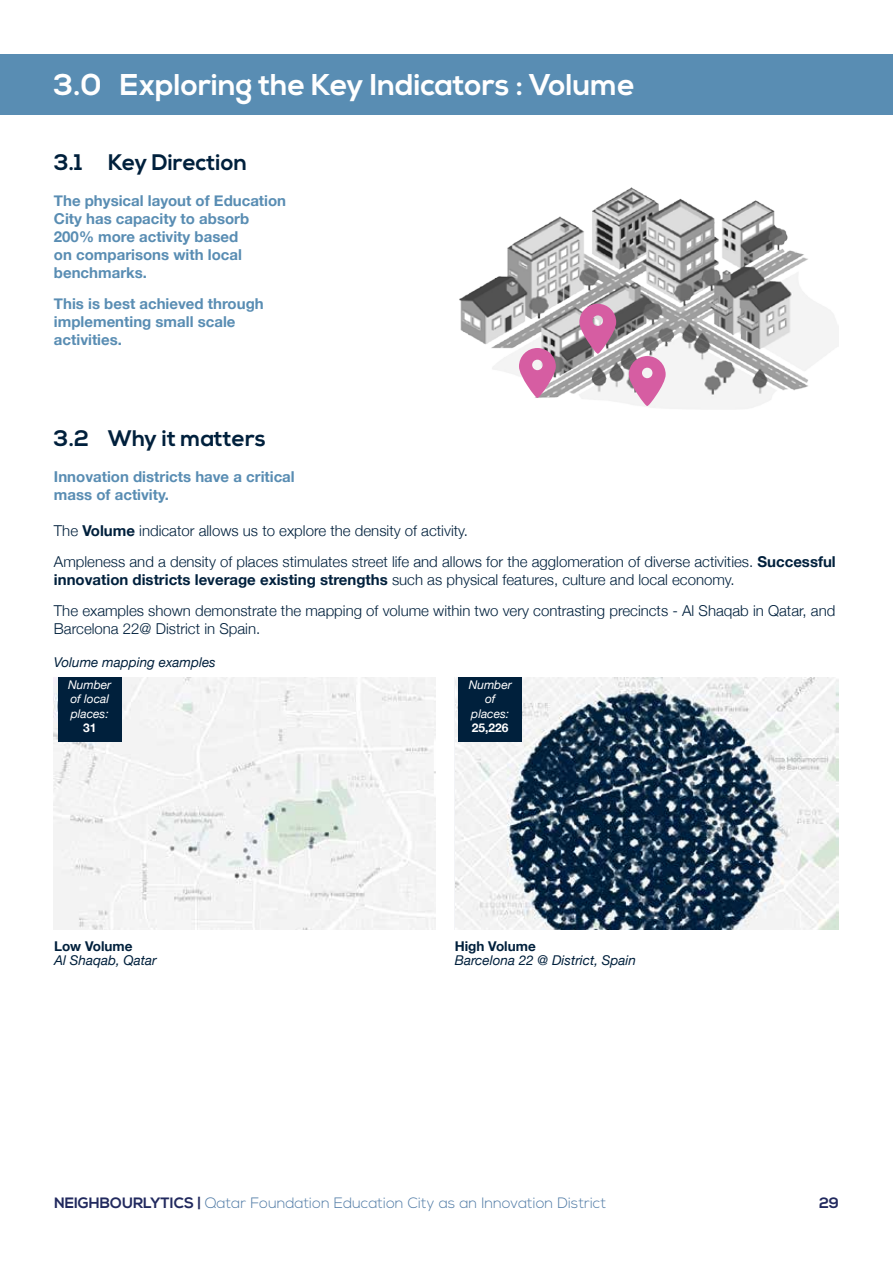
<style>
.page{position:relative;width:893px;height:1263px;background:#fff}
.page>*{position:absolute;margin:0;border:0;box-sizing:border-box;transform-origin:0 0}
.t1{font:700 30px "Nexa";color:#fff}
.t2{font:700 22.5px "Nexa";color:#00203c}
.t3{font:300 15px/30.8px "Helvetica Neue";color:#00203c}
.t4{font:700 15px/18px "Helvetica Neue";color:#598db3}
.t5{font:300 15px "Nexa";color:#4f7aa5}
.t6{font:700 15px "Nexa";color:#21295e}
.t7{font:italic 13.5px "Helvetica Neue";color:#00203c}
.t8{font:700 13.5px "Helvetica Neue";color:#00203c}
.t9{font:italic 12px/14.4px "Helvetica Neue";color:#fff}
.t10{font:700 12px "Helvetica Neue";color:#fff}
.s1{font-weight:700}
.s2{font-weight:700;color:#21295e}
</style>
<div class="page">
<div style="left:0;top:54px;width:893px;height:60px;background:#598db3"></div>
<img style="left:54px;top:677px;width:382px;height:253px">
<img style="left:455px;top:677px;width:383px;height:253px">
<img style="left:459px;top:187px;width:380px;height:222px">
<svg style="left:629px;top:356px;width:37px;height:50px"></svg>
<svg style="left:519px;top:348px;width:37px;height:50px"></svg>
<svg style="left:579px;top:304px;width:37px;height:50px"></svg>
<div style="left:58px;top:677px;width:64px;height:65px;background:#00203c"></div>
<div style="left:458px;top:677px;width:64px;height:65px;background:#00203c"></div>
<h1 class="t1" style="left:54px;top:68px;width:582px">3.0 Exploring the Key Indicators : Volume</h1>
<h2 class="t2" style="left:54px;top:149px;width:195px">3.1 Key Direction</h2>
<p class="t4" style="left:54px;top:192px;width:234px">The physical layout of Education<br>City has capacity to absorb<br>200% more activity based<br>on comparisons with local benchmarks.</p>
<p class="t4" style="left:54px;top:295px;width:211px">This is best achieved through implementing small scale activities.</p>
<h2 class="t2" style="left:54px;top:425px;width:213px">3.2 Why it matters</h2>
<p class="t4" style="left:54px;top:468px;width:242px">Innovation districts have a critical mass of activity.</p>
<p class="t3" style="left:54px;top:514px;width:783px">The <span class="s1">Volume</span> indicator allows us to explore the density of activity.<br>Ampleness and a density of places stimulates street life and allows for the agglomeration of diverse activities. <span class="s1">Successful</span></p>
<p class="t3" style="left:54px;top:563px;width:783px"><span class="s1">innovation districts leverage existing strengths</span> such as physical features, culture and local economy.<br>The examples shown demonstrate the mapping of volume within two very contrasting precincts - Al Shaqab in Qatar, and</p>
<p class="t3" style="left:54px;top:612px;width:208px">Barcelona 22@ District in Spain.</p>
<p class="t7" style="left:54px;top:652px;width:163px">Volume mapping examples</p>
<p class="t9" style="left:68px;top:678px;width:45px">Number of local places:</p>
<p class="t10" style="left:83px;top:718px;width:15px">31</p>
<p class="t8" style="left:54px;top:936px;width:80px">Low Volume</p>
<p class="t7" style="left:54px;top:950px;width:104px">Al Shaqab, Qatar</p>
<p class="t9" style="left:469px;top:678px;width:45px;text-align:center">Number of places:</p>
<p class="t10" style="left:472px;top:718px;width:38px">25,226</p>
<p class="t8" style="left:455px;top:936px;width:82px">High Volume</p>
<p class="t7" style="left:455px;top:950px;width:183px">Barcelona 22 @ District, Spain</p>
<p class="t5" style="left:54px;top:1194px;width:554px"><span class="s2">NEIGHBOURLYTICS |</span> Qatar Foundation Education City as an Innovation District</p>
<p class="t6" style="left:819px;top:1194px;width:21px">29</p>
</div>
